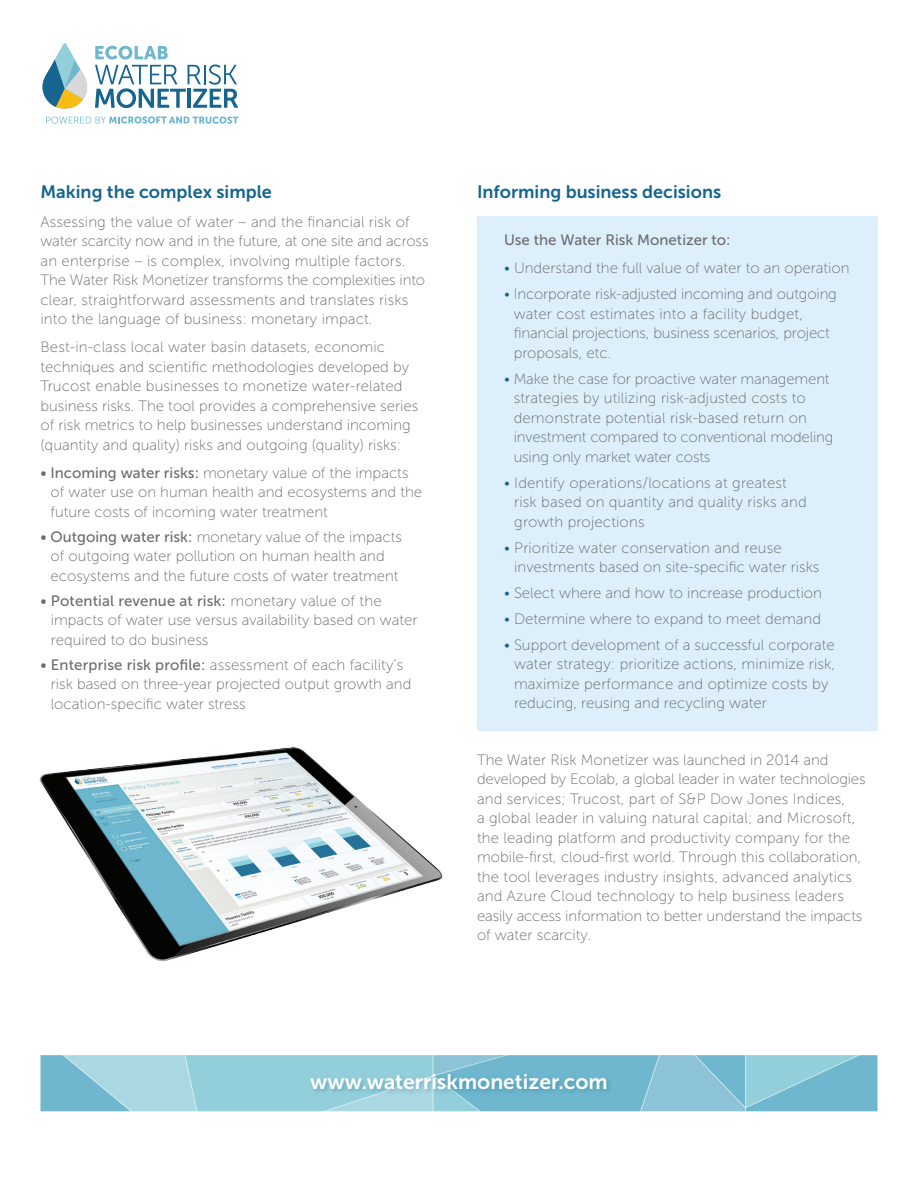
<style>
.page{position:relative;width:918px;height:1188px;background:#fff}
.page>*{position:absolute;margin:0;border:0;box-sizing:border-box;transform-origin:0 0}
.t1{font:21px "Museo Sans 700";color:#fff}
.t2{font:18px "Museo Sans 700";color:#156590}
.t3{font:15px/19.5px "Museo Sans 100";color:#6c6d70}
.t4{font:15px "Museo Sans 500";color:#6c6d70}
.s1{font-family:"Museo Sans 500"}
.s2{color:#156590}
</style>
<div class="page">
<div style="left:477px;top:216px;width:401px;height:514px;background:#dceffa"></div>
<svg style="left:42px;top:43px;width:196px;height:66px"></svg>
<svg style="left:46px;top:116px;width:192px;height:8px"></svg>
<img style="left:39px;top:747px;width:404px;height:215px">
<svg style="left:40px;top:1055px;width:838px;height:56px;background:#88c6d6"></svg>
<div style="left:309px;top:1072px;width:304px;height:24px;background:#005273;opacity:.3"></div>
<p class="t2" style="left:40px;top:182px;width:233px">Making the complex simple</p>
<p class="t3" style="left:40px;top:212px;width:390px">Assessing the value of water – and the financial risk of water scarcity now and in the future, at one site and across an enterprise – is complex, involving multiple factors.<br>The Water Risk Monetizer transforms the complexities into clear, straightforward assessments and translates risks into the language of business: monetary impact.</p>
<p class="t3" style="left:40px;top:338px;width:379px">Best-in-class local water basin datasets, economic techniques and scientific methodologies developed by Trucost enable businesses to monetize water-related business risks. The tool provides a comprehensive series of risk metrics to help businesses understand incoming (quantity and quality) risks and outgoing (quality) risks:</p>
<p class="t3" style="left:51px;top:463px;width:373px;text-indent:-10px"><span class="s1">• Incoming water risks:</span> monetary value of the impacts of water use on human health and ecosystems and the future costs of incoming water treatment</p>
<p class="t3" style="left:40px;top:527px;width:363px;text-align:center"><span class="s1">• Outgoing water risk:</span> monetary value of the impacts of outgoing water pollution on human health and ecosystems and the future costs of water treatment</p>
<p class="t3" style="left:51px;top:591px;width:368px;text-indent:-10px"><span class="s1">• Potential revenue at risk:</span> monetary value of the impacts of water use versus availability based on water required to do business</p>
<p class="t3" style="left:51px;top:655px;width:362px;text-indent:-10px"><span class="s1">• Enterprise risk profile:</span> assessment of each facility’s risk based on three-year projected output growth and location-specific water stress</p>
<p class="t2" style="left:477px;top:182px;width:246px">Informing business decisions</p>
<p class="t4" style="left:504px;top:232px;width:228px">Use the Water Risk Monetizer to:</p>
<p class="t3" style="left:504px;top:258px;width:347px"><span class="s2">•</span> Understand the full value of water to an operation</p>
<p class="t3" style="left:514px;top:284px;width:325px;text-indent:-10px"><span class="s2">•</span> Incorporate risk-adjusted incoming and outgoing water cost estimates into a facility budget, financial projections, business scenarios, project proposals, etc.</p>
<p class="t3" style="left:514px;top:369px;width:321px;text-indent:-10px"><span class="s2">•</span> Make the case for proactive water management strategies by utilizing risk-adjusted costs to demonstrate potential risk-based return on investment compared to conventional modeling using only market water costs</p>
<p class="t3" style="left:514px;top:473px;width:294px;text-indent:-10px"><span class="s2">•</span> Identify operations/locations at greatest risk based on quantity and quality risks and growth projections</p>
<p class="t3" style="left:514px;top:538px;width:307px;text-indent:-10px"><span class="s2">•</span> Prioritize water conservation and reuse investments based on site-specific water risks</p>
<p class="t3" style="left:504px;top:583px;width:320px"><span class="s2">•</span> Select where and how to increase production</p>
<p class="t3" style="left:504px;top:609px;width:319px"><span class="s2">•</span> Determine where to expand to meet demand</p>
<p class="t3" style="left:514px;top:635px;width:323px;text-indent:-10px"><span class="s2">•</span> Support development of a successful corporate water strategy: prioritize actions, minimize risk, maximize performance and optimize costs by reducing, reusing and recycling water</p>
<p class="t3" style="left:477px;top:750px;width:390px">The Water Risk Monetizer was launched in 2014 and developed by Ecolab, a global leader in water technologies and services; Trucost, part of S&amp;P Dow Jones Indices,<br>a global leader in valuing natural capital; and Microsoft, the leading platform and productivity company for the mobile-first, cloud-first world. Through this collaboration, the tool leverages industry insights, advanced analytics and Azure Cloud technology to help business leaders easily access information to better understand the impacts of water scarcity.</p>
<p class="t1" style="left:310px;top:1070px;width:299px">www.waterriskmonetizer.com</p>
</div>
